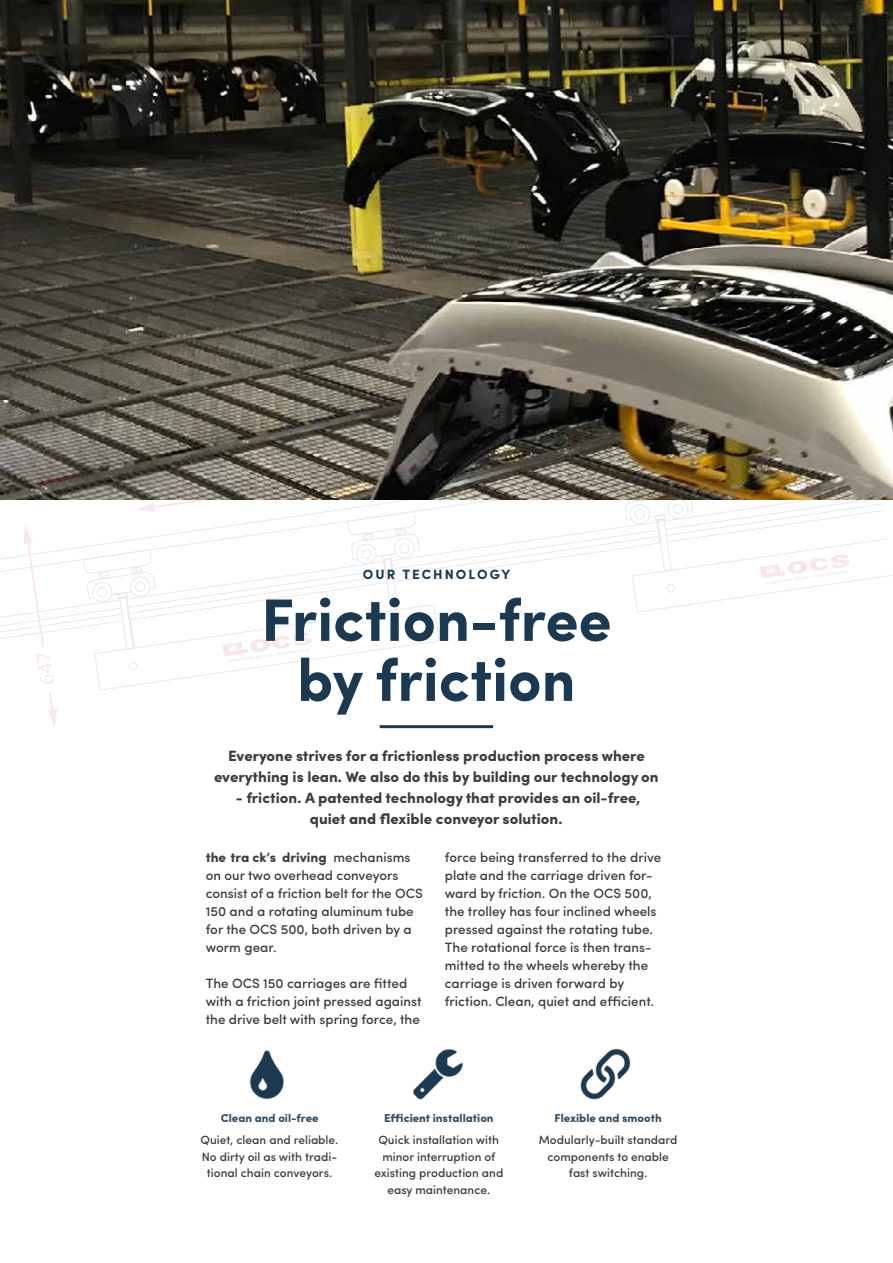
<style>
.page{position:relative;width:893px;height:1263px;background:#fff}
.page>*{position:absolute;margin:0;border:0;box-sizing:border-box;transform-origin:0 0}
.t1{font:700 60px/60px "Sofia Pro";color:#1b3951;text-align:center}
.t2{font:900 15px/21px "Sofia Pro";color:#3d3d3c;text-align:center}
.t3{font:500 13.5px/18px "Sofia Pro";color:#3d3d3c}
.t4{font:700 13.5px "Sofia Pro";letter-spacing:.15em;color:#1b3951}
.t5{font:500 12px/16.5px "Sofia Pro";color:#3d3d3c;text-align:center}
.t6{font:900 11.55px "Sofia Pro";color:#324d62}
.s1{font-weight:900}
</style>
<div class="page">
<svg style="left:0;top:500px;width:893px;height:228px"></svg>
<hr style="left:380px;top:725px;width:113px;height:3px;background:#1b3951">
<img style="left:580px;top:1049px;width:51px;height:50px">
<img style="left:250px;top:1050px;width:34px;height:49px">
<img style="left:413px;top:1049px;width:50px;height:51px">
<img style="left:0;top:0;width:893px;height:500px">
<p class="t4" style="left:363px;top:564px;width:149px">OUR TECHNOLOGY</p>
<p class="t1" style="left:261px;top:586px;width:352px">Friction-free by friction</p>
<p class="t2" style="left:214px;top:744px;width:446px">Everyone strives for a frictionless production process where everything is lean. We also do this by building our technology on</p>
<p class="t2" style="left:236px;top:786px;width:406px">- friction. A patented technology that provides an oil-free, quiet and flexible conveyor solution.</p>
<p class="t3" style="left:206px;top:847px;width:219px"><span class="s1">the tra ck’s driving</span> mechanisms on our two overhead conveyors consist of a friction belt for the OCS<br>150 and a rotating aluminum tube for the OCS 500, both driven by a worm gear.</p>
<p class="t3" style="left:206px;top:973px;width:217px">The OCS 150 carriages are fitted with a friction joint pressed against the drive belt with spring force, the</p>
<p class="t3" style="left:445px;top:847px;width:218px">force being transferred to the drive plate and the carriage driven for&shy;ward by friction. On the OCS 500, the trolley has four inclined wheels pressed against the rotating tube.<br>The rotational force is then trans&shy;mitted to the wheels whereby the carriage is driven forward by friction. Clean, quiet and efficient.</p>
<p class="t6" style="left:221px;top:1109px;width:100px">Clean and oil-free</p>
<p class="t5" style="left:201px;top:1131px;width:139px">Quiet, clean and reliable.<br>No dirty oil as with tradi&shy;tional chain conveyors.</p>
<p class="t6" style="left:384px;top:1109px;width:111px">Efficient installation</p>
<p class="t5" style="left:374px;top:1131px;width:130px">Quick installation with minor interruption of existing production and easy maintenance.</p>
<p class="t6" style="left:554px;top:1109px;width:109px">Flexible and smooth</p>
<p class="t5" style="left:539px;top:1131px;width:140px">Modularly-built standard components to enable fast switching.</p>
</div>
